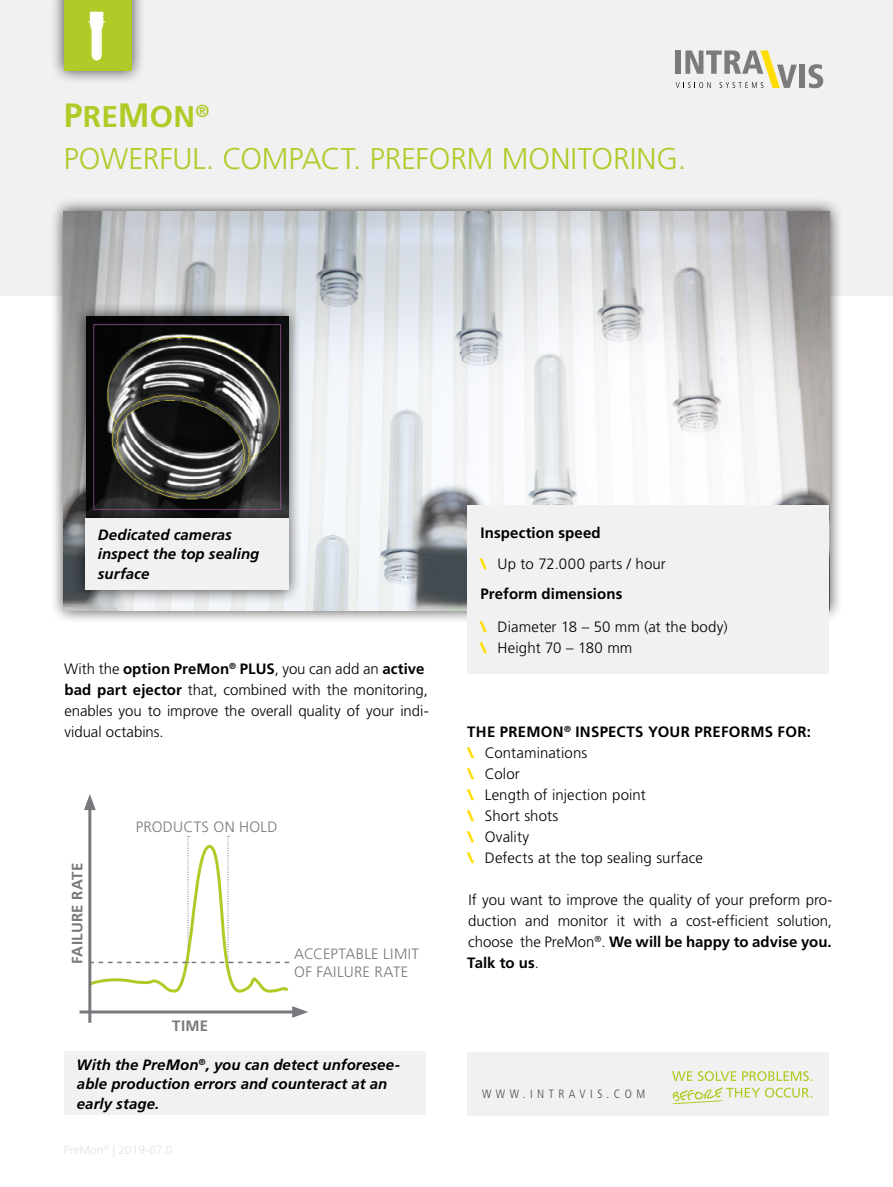
<style>
.page{position:relative;width:893px;height:1187px;background:#fff}
.page>*{position:absolute;margin:0;border:0;box-sizing:border-box;transform-origin:0 0}
.t1{font:300 30px/42px "Frutiger LT Std";color:#afcb27}
.t2{font:300 15px/21px "Frutiger LT Std";color:#000}
.t3{font:italic 700 15px/19.5px "Frutiger LT Std";letter-spacing:.005em;color:#000}
.t4{font:700 15px/30.9px "Frutiger LT Std";letter-spacing:.005em;color:#000}
.t5{font:300 15px/18px "Frutiger LT Std";letter-spacing:.02em;color:#77797c}
.t6{font:700 15px "Frutiger LT Std";letter-spacing:.02em;color:#77797c}
.t7{font:300 condensed 12px "Frutiger LT Std";letter-spacing:.375em;color:#4a4a49}
.s1{font-weight:700;font-size:33.75px}
.s2{font-weight:700}
.s3{font-weight:900;color:#fd0}
.s4{font-weight:300}
</style>
<div class="page">
<div style="left:0;top:0;width:893px;height:295px;background:#f1f1f1"></div>
<div style="left:50px;top:197px;width:793px;height:427px;background:#000;opacity:.75"></div>
<img style="left:64px;top:211px;width:765px;height:399px">
<svg style="left:676px;top:50px;width:121px;height:38px"></svg>
<div style="left:799px;top:65px;width:6px;height:23px;background:#7c7b7b"></div>
<svg style="left:808px;top:64px;width:15px;height:24px"></svg>
<div style="left:50px;top:0;width:95px;height:84px;background:#000;opacity:.75"></div>
<div style="left:64px;top:0;width:67px;height:71px;background:#afcb27"></div>
<svg style="left:88px;top:12px;width:17px;height:49px"></svg>
<svg style="left:91px;top:835px;width:199px;height:161px"></svg>
<hr style="left:88px;top:804px;width:3px;height:218px;background:#77797c">
<svg style="left:84px;top:794px;width:12px;height:16px"></svg>
<hr style="left:80px;top:1010px;width:218px;height:3px;background:#77797c">
<svg style="left:292px;top:1006px;width:16px;height:11px"></svg>
<div style="left:73px;top:302px;width:229px;height:230px;background:#000;opacity:.75"></div>
<img style="left:86px;top:316px;width:202px;height:188px">
<div style="left:468px;top:1051px;width:361px;height:64px;background:#f1f1f1"></div>
<svg style="left:672px;top:1071px;width:140px;height:9px"></svg>
<svg style="left:672px;top:1087px;width:140px;height:17px"></svg>
<div style="left:64px;top:1051px;width:361px;height:63px;background:#f1f1f1"></div>
<div style="left:468px;top:505px;width:361px;height:168px;background:#f1f1f1"></div>
<div style="left:71px;top:504px;width:231px;height:100px;background:#000;opacity:.75"></div>
<div style="left:85px;top:518px;width:203px;height:71px;background:#f1f1f1"></div>
<h1 class="t1" style="left:64px;top:96px;width:624px"><span class="s1">P</span><span class="s2">RE</span><span class="s1">M</span><span class="s2">ON</span><sup>®<br></sup>POWERFUL. COMPACT. PREFORM MONITORING.</h1>
<p class="t3" style="left:98px;top:525px;width:163px">Dedicated cameras inspect the top sealing surface</p>
<p class="t2" style="left:64px;top:658px;width:366px">With the <span class="s2">option PreMon</span><sup>®</sup> <span class="s2">PLUS</span>, you can add an <span class="s2">active bad part ejector</span> that, combined with the monitoring, enables you to improve the overall quality of your indi&shy;vidual octabins.</p>
<p class="t6" style="left:69px;top:963px;width:103px;rotate:-90deg">FAILURE RATE</p>
<p class="t5" style="left:136px;top:817px;width:143px">PRODUCTS ON HOLD</p>
<p class="t6" style="left:172px;top:1016px;width:38px">TIME</p>
<p class="t5" style="left:294px;top:945px;width:126px">ACCEPTABLE LIMIT<br>OF FAILURE RATE</p>
<p class="t3" style="left:77px;top:1054px;width:325px">With the PreMon<sup>®</sup>, you can detect unforesee&shy;able production errors and counteract at an early stage.</p>
<p class="t4" style="left:480px;top:517px;width:187px">Inspection speed<br><span class="s3">\</span> <span class="s4">Up to 72.000 parts / hour<br></span>Preform dimensions</p>
<p class="t2" style="left:480px;top:616px;width:248px"><span class="s3">\</span> Diameter 18 – 50 mm (at the body) <span class="s3">\</span> Height 70 – 180 mm</p>
<p class="t2" style="left:467px;top:721px;width:345px"><span class="s2">THE PREMON</span><sup>®</sup> <span class="s2">INSPECTS YOUR PREFORMS FOR: </span><span class="s3">\</span> Contaminations<br><span class="s3">\</span> Color<br><span class="s3">\</span> Length of injection point<br><span class="s3">\</span> Short shots<br><span class="s3">\</span> Ovality<br><span class="s3">\</span> Defects at the top sealing surface</p>
<p class="t2" style="left:467px;top:889px;width:367px;text-align:justify">If you want to improve the quality of your preform pro&shy;duction and monitor it with a cost-efficient solution, choose the PreMon<sup>®</sup>. <span class="s2">We will be happy to advise you.<br>Talk to us</span>.</p>
<p class="t7" style="left:482px;top:1086px;width:165px">WWW.INTRAVIS.COM</p>
</div>
